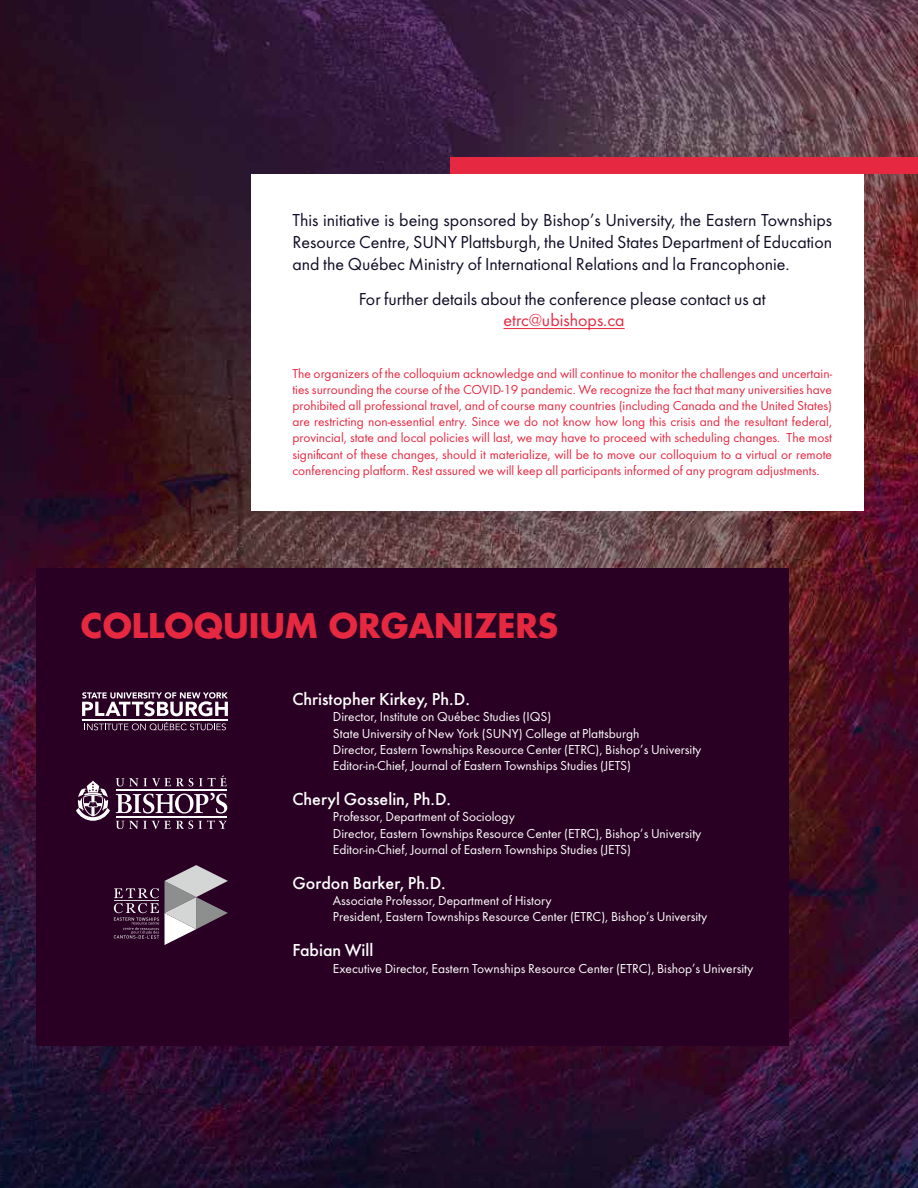
<style>
.page{position:relative;width:918px;height:1188px;background:#fff}
.page>*{position:absolute;margin:0;border:0;box-sizing:border-box;transform-origin:0 0}
.t1{font:700 33px "Futura";color:#e62941}
.t2{font:18px/21.6px "Futura";color:#0e0c24;text-align:justify}
.t3{font:18px "Futura Mdm";color:#fff}
.t4{font:18px "Futura";color:#e62941}
.t5{font:13.5px/16.2px "Futura";color:#e62941;text-align:justify}
.t6{font:13.5px/16.2px "Futura";color:#fff}
</style>
<div class="page">
<img style="left:0;top:0;width:918px;height:1188px">
<div style="left:450px;top:158px;width:468px;height:16px;background:#e62941"></div>
<div style="left:36px;top:568px;width:752px;height:478px;background:#290023"></div>
<div style="left:252px;top:174px;width:612px;height:337px;background:#fff"></div>
<hr style="left:504px;top:328px;width:121px;height:1px;background:#e62941">
<svg style="left:165px;top:865px;width:63px;height:80px"></svg>
<svg style="left:114px;top:888px;width:45px;height:51px"></svg>
<hr style="left:114px;top:900px;width:45px;height:1px;background:#d4d6d6">
<hr style="left:116px;top:816px;width:111px;height:1px;background:#fff">
<svg style="left:116px;top:778px;width:77px;height:8px"></svg>
<svg style="left:116px;top:821px;width:77px;height:8px"></svg>
<svg style="left:199px;top:820px;width:28px;height:9px"></svg>
<svg style="left:199px;top:775px;width:28px;height:11px"></svg>
<svg style="left:116px;top:793px;width:111px;height:21px"></svg>
<hr style="left:116px;top:790px;width:111px;height:1px;background:#fff">
<svg style="left:76px;top:781px;width:34px;height:40px"></svg>
<svg style="left:87px;top:722px;width:139px;height:8px"></svg>
<svg style="left:82px;top:692px;width:146px;height:24px"></svg>
<hr style="left:82px;top:719px;width:146px;height:1px;background:#fff">
<h2 class="t2" style="left:292px;top:211px;width:541px">This initiative is being sponsored by Bishop’s University, the Eastern Townships Resource Centre, SUNY Plattsburgh, the United States Department of Education and the Québec Ministry of International Relations and la Francophonie.</h2>
<h2 class="t2" style="left:359px;top:289px;width:408px">For further details about the conference please contact us at</h2>
<h2 class="t4" style="left:504px;top:308px;width:123px">etrc@ubishops.ca</h2>
<p class="t5" style="left:292px;top:366px;width:541px">The organizers of the colloquium acknowledge and will continue to monitor the challenges and uncertain&shy;ties surrounding the course of the COVID-19 pandemic. We recognize the fact that many universities have prohibited all professional travel, and of course many countries (including Canada and the United States) are restricting non-essential entry. Since we do not know how long this crisis and the resultant federal, provincial, state and local policies will last, we may have to proceed with scheduling changes. The most significant of these changes, should it materialize, will be to move our colloquium to a virtual or remote conferencing platform. Rest assured we will keep all participants informed of any program adjustments.</p>
<h1 class="t1" style="left:81px;top:603px;width:479px">COLLOQUIUM ORGANIZERS</h1>
<h2 class="t3" style="left:292px;top:687px;width:179px">Christopher Kirkey, Ph.D.</h2>
<p class="t6" style="left:333px;top:710px;width:370px">Director, Institute on Québec Studies (IQS)<br>State University of New York (SUNY) College at Plattsburgh<br>Director, Eastern Townships Resource Center (ETRC), Bishop’s University Editor-in-Chief, Journal of Eastern Townships Studies (JETS)</p>
<h2 class="t3" style="left:292px;top:787px;width:160px">Cheryl Gosselin, Ph.D.</h2>
<p class="t6" style="left:333px;top:810px;width:370px">Professor, Department of Sociology<br>Director, Eastern Townships Resource Center (ETRC), Bishop’s University<br>Editor-in-Chief, Journal of Eastern Townships Studies (JETS)</p>
<h2 class="t3" style="left:292px;top:871px;width:155px">Gordon Barker, Ph.D.</h2>
<p class="t6" style="left:333px;top:894px;width:376px">Associate Professor, Department of History<br>President, Eastern Townships Resource Center (ETRC), Bishop’s University</p>
<h2 class="t3" style="left:292px;top:938px;width:83px">Fabian Will</h2>
<p class="t6" style="left:333px;top:961px;width:422px">Executive Director, Eastern Townships Resource Center (ETRC), Bishop’s University</p>
</div>
